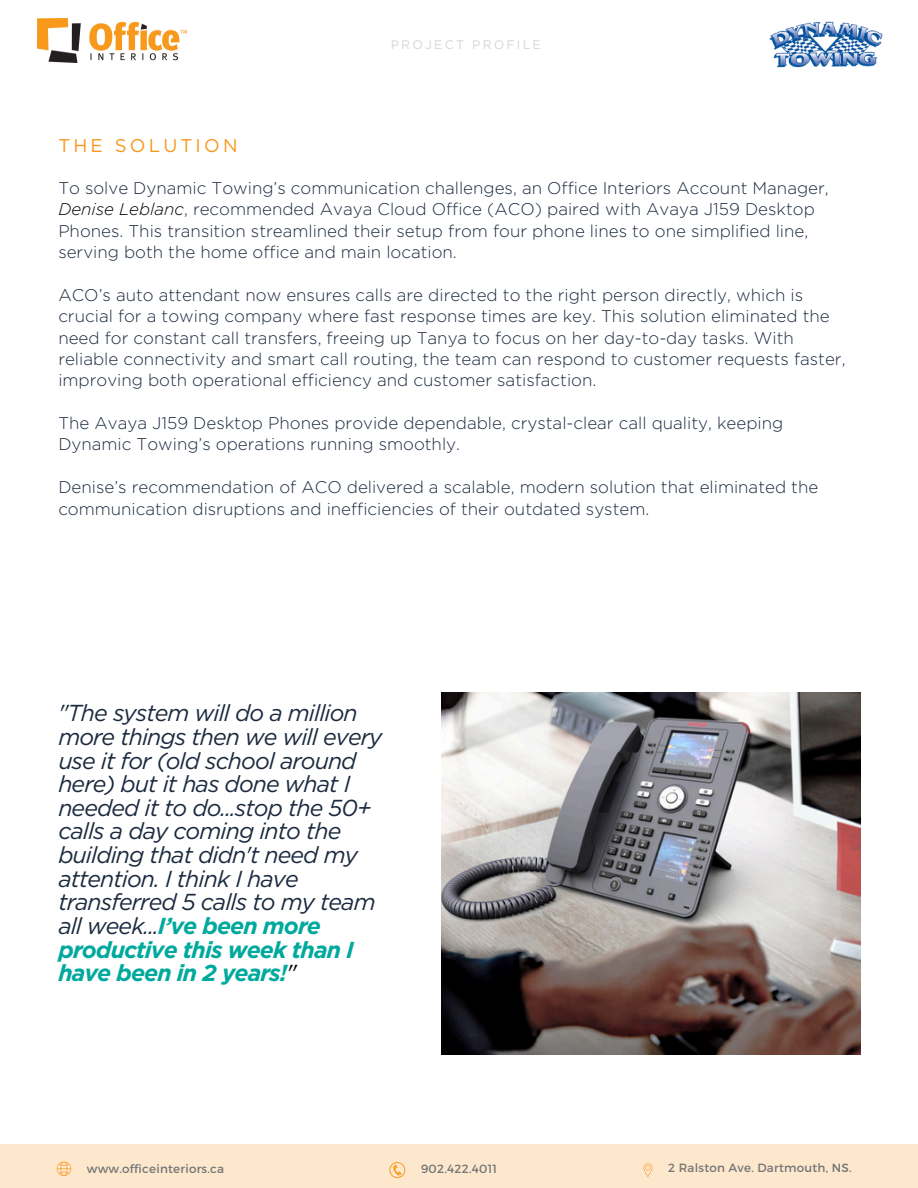
<style>
.page{position:relative;width:918px;height:1188px;background:#fff}
.page>*{position:absolute;margin:0;border:0;box-sizing:border-box;transform-origin:0 0}
.t1{font:italic 23.1px/23.7px "Gotham";letter-spacing:-.04em;color:#1b2a3f}
.t2{font:18.45px "Gotham";letter-spacing:.175em;color:#f8971d}
.t3{font:300 16.95px/21.3px "Gotham";color:#1b2a3f}
.t4{font:12.45px "Gotham";letter-spacing:.175em;color:#d5d6d6}
.t5{font:11.85px "Montserrat";letter-spacing:.02em;color:#737576}
.s1{font-style:italic;color:#000}
.s2{font-weight:700;color:#00a99d}
.s3{color:#000}
</style>
<div class="page">
<img style="left:37px;top:18px;width:150px;height:44px">
<img style="left:769px;top:21px;width:114px;height:47px">
<img style="left:442px;top:693px;width:418px;height:362px">
<div style="left:0;top:1144px;width:918px;height:44px;background:#fde8cd"></div>
<svg style="left:57px;top:1162px;width:14px;height:14px"></svg>
<svg style="left:389px;top:1162px;width:16px;height:16px"></svg>
<svg style="left:643px;top:1163px;width:9px;height:14px"></svg>
<h1 class="t2" style="left:58px;top:134px;width:181px">THE SOLUTION</h1>
<p class="t4" style="left:391px;top:37px;width:152px">PROJECT PROFILE</p>
<h3 class="t3" style="left:58px;top:177px;width:772px">To solve Dynamic Towing’s communication challenges, an Office Interiors Account Manager, <span class="s1">Denise Leblanc</span>, recommended Avaya Cloud Office (ACO) paired with Avaya J159 Desktop Phones. This transition streamlined their setup from four phone lines to one simplified line, serving both the home office and main location.</h3>
<h3 class="t3" style="left:58px;top:284px;width:789px">ACO’s auto attendant now ensures calls are directed to the right person directly, which is crucial for a towing company where fast response times are key. This solution eliminated the need for constant call transfers, freeing up Tanya to focus on her day-to-day tasks. With reliable connectivity and smart call routing, the team can respond to customer requests faster, improving both operational efficiency and customer satisfaction.</h3>
<h3 class="t3" style="left:58px;top:412px;width:726px">The Avaya J159 Desktop Phones provide dependable, crystal-clear call quality, keeping<br>Dynamic Towing’s operations running smoothly.</h3>
<h3 class="t3" style="left:58px;top:476px;width:761px">Denise’s recommendation of ACO delivered a scalable, modern solution that eliminated the communication disruptions and inefficiencies of their outdated system.</h3>
<h2 class="t1" style="left:58px;top:701px;width:326px">"The system will do a million more things then we will every use it for (old school around here) but it has done what I needed it to do...stop the 50+ calls a day coming into the building that didn't need my attention. I think I have transferred 5 calls to my team all week...<span class="s2">I’ve been more productive this week than I have been in 2 years!</span><span class="s3">"</span></h2>
<p class="t5" style="left:87px;top:1161px;width:139px">www.officeinteriors.ca</p>
<p class="t5" style="left:421px;top:1161px;width:78px">902.422.4011</p>
<p class="t5" style="left:668px;top:1160px;width:185px">2 Ralston Ave. Dartmouth, NS.</p>
</div>
